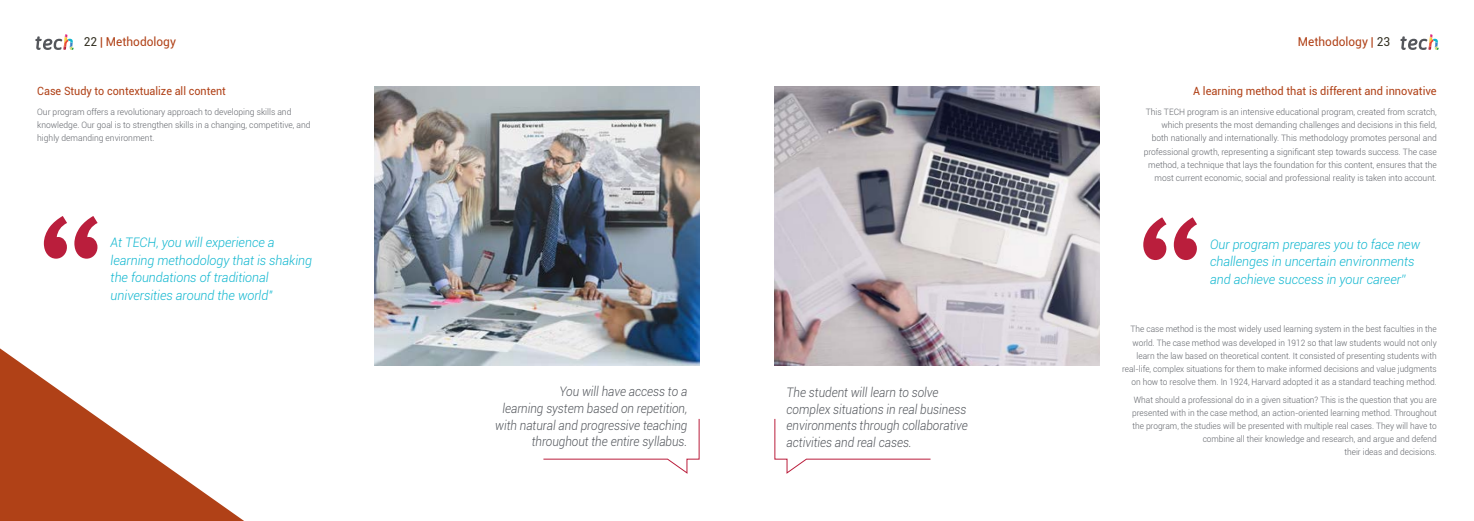
<style>
.page{position:relative;width:1474px;height:521px;background:#fff}
.page>*{position:absolute;margin:0;border:0;box-sizing:border-box;transform-origin:0 0}
.t1{font:italic 300 13.12px/16.6px "Roboto";color:#52555b;text-align:right;scale:.89 1}
.t2{font:italic 300 13.12px/17.5px "Roboto";color:#0fb6cf;scale:.95 1}
.t3{font:12.25px "Roboto";color:#b04117}
.t4{font:11.38px "Roboto";color:#b04117}
.t5{font:11.38px "Roboto";color:#b04117;scale:.95 1}
.t6{font:300 8.75px/13.1px "Roboto";color:#61646a;text-align:right;scale:.95 1}
.t7{font:300 8.75px/13.1px "Roboto";color:#61646a;text-align:right}
.s1{color:#312e20}
</style>
<div class="page">
<img style="left:774px;top:87px;width:325px;height:278px">
<svg style="left:35px;top:34px;width:39px;height:16px"></svg>
<svg style="left:1400px;top:34px;width:38px;height:16px"></svg>
<svg style="left:0;top:348px;width:244px;height:173px"></svg>
<svg style="left:543px;top:418px;width:157px;height:56px"></svg>
<svg style="left:774px;top:418px;width:157px;height:56px"></svg>
<svg style="left:1143px;top:217px;width:53px;height:43px"></svg>
<svg style="left:44px;top:216px;width:54px;height:43px"></svg>
<img style="left:375px;top:87px;width:324px;height:278px">
<h2 class="t3" style="left:84px;top:33px;width:94px"><span class="s1">22</span> | Methodology</h2>
<h2 class="t3" style="left:1297px;top:33px;width:94px">Methodology | <span class="s1">23</span></h2>
<h3 class="t5" style="left:37px;top:83px;width:200px">Case Study to contextualize all content</h3>
<h3 class="t4" style="left:1193px;top:83px;width:245px">A learning method that is different and innovative</h3>
<p class="t7" style="left:37px;top:105px;width:275px;text-align:left">Our program offers a revolutionary approach to developing skills and knowledge. Our goal is to strengthen skills in a changing, competitive, and highly demanding environment.</p>
<h1 class="t2" style="left:111px;top:233px;width:213px">At TECH, you will experience a learning methodology that is shaking the foundations of traditional universities around the world"</h1>
<h1 class="t1" style="left:495px;top:383px;width:217px">You will have access to a<br>learning system based on repetition, with natural and progressive teaching throughout the entire syllabus.</h1>
<h1 class="t1" style="left:786px;top:384px;width:205px;text-align:left">The student will learn to solve complex situations in real business environments through collaborative activities and real cases.</h1>
<p class="t7" style="left:1143px;top:105px;width:295px">This TECH program is an intensive educational program, created from scratch, which presents the most demanding challenges and decisions in this field, both nationally and internationally. This methodology promotes personal and professional growth, representing a significant step towards success. The case method, a technique that lays the foundation for this content, ensures that the most current economic, social and professional reality is taken into account.</p>
<h1 class="t2" style="left:1210px;top:235px;width:223px">Our program prepares you to face new challenges in uncertain environments and achieve success in your career”</h1>
<p class="t6" style="left:1122px;top:322px;width:333px">The case method is the most widely used learning system in the best faculties in the world. The case method was developed in 1912 so that law students would not only learn the law based on theoretical content. It consisted of presenting students with real-life, complex situations for them to make informed decisions and value judgments on how to resolve them. In 1924, Harvard adopted it as a standard teaching method.</p>
<p class="t6" style="left:1132px;top:393px;width:322px">What should a professional do in a given situation? This is the question that you are presented with in the case method, an action-oriented learning method. Throughout the program, the studies will be presented with multiple real cases. They will have to combine all their knowledge and research, and argue and defend<br>their ideas and decisions.</p>
</div>
